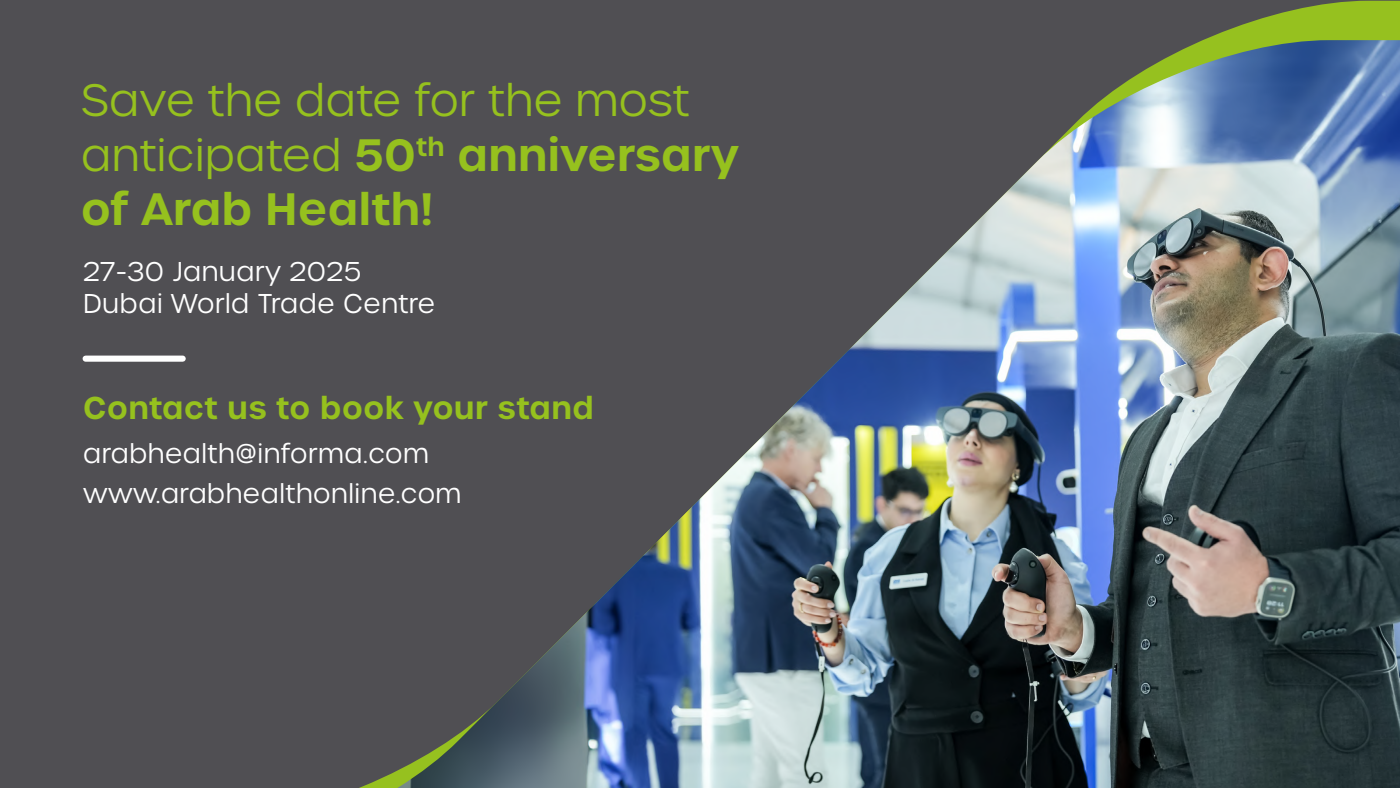
<style>
.page{position:relative;width:1400px;height:788px;background:#fff}
.page>*{position:absolute;margin:0;border:0;box-sizing:border-box;transform-origin:0 0}
.t1{font:300 43.75px/54.2px "Urbane";letter-spacing:.01em;color:#96c11e}
.t2{font:600 30.62px "Urbane";letter-spacing:.02em;color:#96c11e}
.t3{font:300 26.25px/40.1px "Urbane";letter-spacing:.02em;color:#fff}
.s1{font-weight:600}
</style>
<div class="page">
<div style="left:0;top:1px;width:1400px;height:787px;background:#504f53"></div>
<img style="left:397px;top:40px;width:1003px;height:748px">
<div style="left:86px;top:355px;width:97px;height:6px;background:#fff"></div>
<h1 class="t1" style="left:81px;top:73px;width:659px">Save the date for the most anticipated <span class="s1">50</span><sup>th</sup> <span class="s1">anniversary of Arab Health!</span></h1>
<p class="t3" style="left:83px;top:256px;width:353px;line-height:31.5px">27-30 January 2025<br>Dubai World Trade Centre</p>
<p class="t2" style="left:83px;top:387px;width:512px">Contact us to book your stand</p>
<p class="t3" style="left:83px;top:433px;width:380px">arabhealth@informa.com www.arabhealthonline.com</p>
</div>
